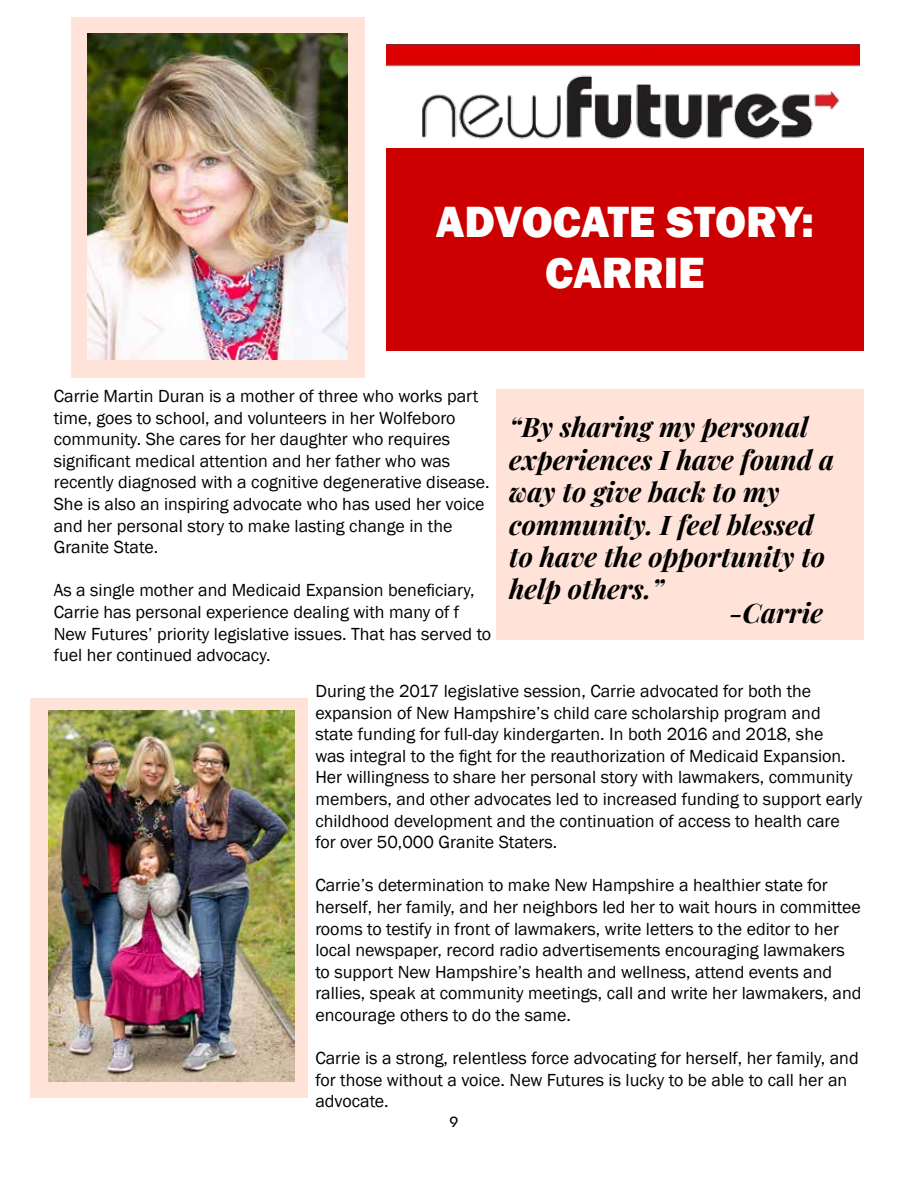
<style>
.page{position:relative;width:918px;height:1188px;background:#fff}
.page>*{position:absolute;margin:0;border:0;box-sizing:border-box;transform-origin:0 0}
.t1{font:800 45px/51px "Franklin Gothic";color:#fff;text-align:center}
.t2{font:italic 700 27px/32.4px "Playfair Display";color:#000}
.t3{font:18px/21.6px "Franklin Gothic";color:#000}
.t4{font:15px "Bauhaus";color:#000}
</style>
<div class="page">
<div style="left:30px;top:699px;width:278px;height:399px;background:#ffe3d8"></div>
<div style="left:71px;top:17px;width:293px;height:361px;background:#ffe3d8"></div>
<div style="left:496px;top:389px;width:368px;height:250px;background:#ffe3d8"></div>
<div style="left:387px;top:148px;width:477px;height:203px;background:#c00"></div>
<img style="left:87px;top:33px;width:260px;height:326px">
<img style="left:49px;top:710px;width:246px;height:372px">
<img style="left:386px;top:44px;width:473px;height:118px">
<h1 class="t1" style="left:436px;top:196px;width:380px">ADVOCATE STORY:<br>CARRIE</h1>
<p class="t3" style="left:54px;top:386px;width:437px">Carrie Martin Duran is a mother of three who works part time, goes to school, and volunteers in her Wolfeboro community. She cares for her daughter who requires significant medical attention and her father who was recently diagnosed with a cognitive degenerative disease.<br>She is also an inspiring advocate who has used her voice and her personal story to make lasting change in the Granite State.</p>
<p class="t3" style="left:54px;top:580px;width:439px">As a single mother and Medicaid Expansion beneficiary, Carrie has personal experience dealing with many of f New Futures’ priority legislative issues. That has served to fuel her continued advocacy.</p>
<p class="t3" style="left:315px;top:681px;width:549px">During the 2017 legislative session, Carrie advocated for both the expansion of New Hampshire’s child care scholarship program and state funding for full-day kindergarten. In both 2016 and 2018, she<br>was integral to the fight for the reauthorization of Medicaid Expansion.<br>Her willingness to share her personal story with lawmakers, community members, and other advocates led to increased funding to support early childhood development and the continuation of access to health care for over 50,000 Granite Staters.</p>
<p class="t3" style="left:315px;top:875px;width:548px">Carrie’s determination to make New Hampshire a healthier state for herself, her family, and her neighbors led her to wait hours in committee rooms to testify in front of lawmakers, write letters to the editor to her local newspaper, record radio advertisements encouraging lawmakers to support New Hampshire’s health and wellness, attend events and rallies, speak at community meetings, call and write her lawmakers, and encourage others to do the same.</p>
<p class="t3" style="left:315px;top:1048px;width:545px">Carrie is a strong, relentless force advocating for herself, her family, and for those without a voice. New Futures is lucky to be able to call her an advocate.</p>
<h2 class="t2" style="left:509px;top:409px;width:327px">“By sharing my personal experiences I have found a way to give back to my community. I feel blessed to have the opportunity to help others.”</h2>
<h2 class="t2" style="left:729px;top:594px;width:96px">-Carrie</h2>
<p class="t4" style="left:450px;top:1113px;width:10px">9</p>
</div>
